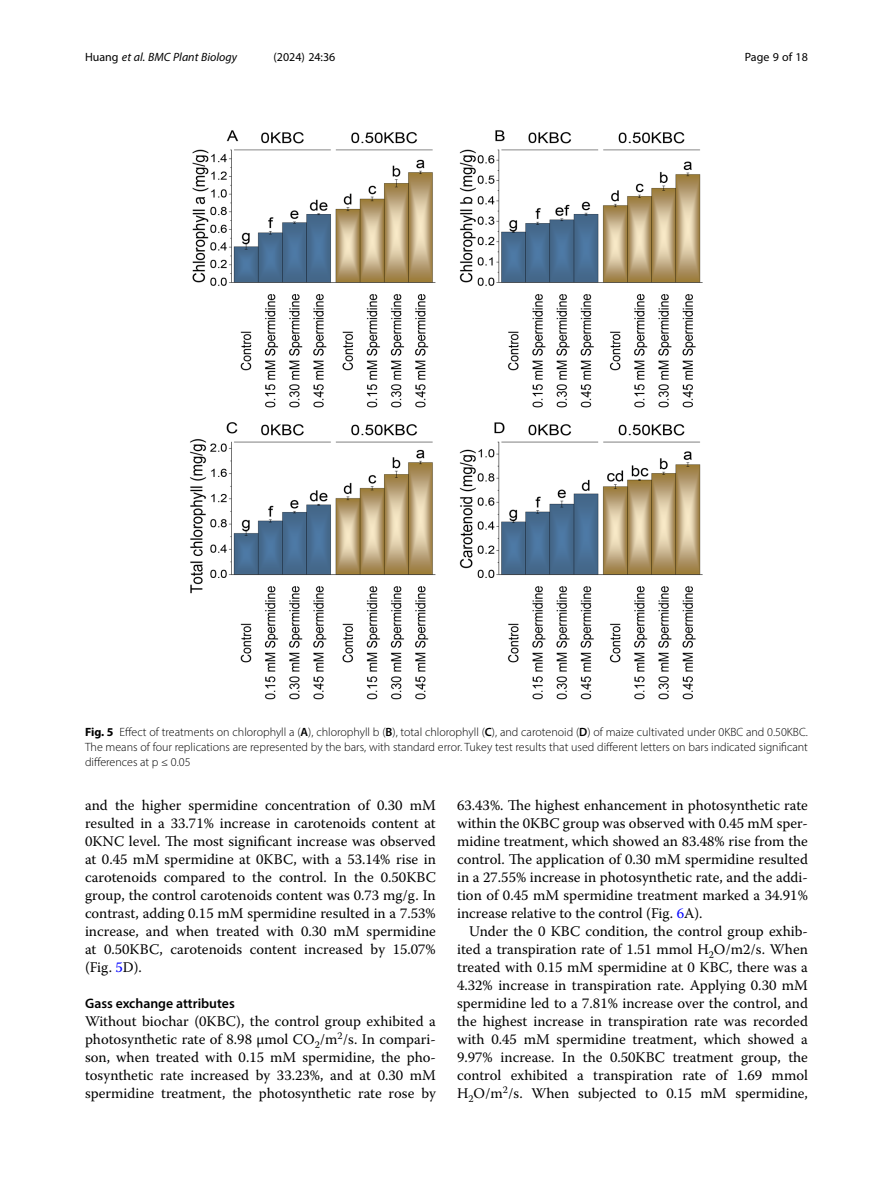
<style>
.page{position:relative;width:893px;height:1191px;background:#fff}
.page>*{position:absolute;margin:0;border:0;box-sizing:border-box;transform-origin:0 0}
.Body_Text_Indent{font:14.7px/18px "Warnock Pro";color:#000;text-align:justify}
.Body_Text{font:14.7px/18px "Warnock Pro";color:#000;text-align:justify}
.Head_2{font:600 13.8px "Myriad Pro";color:#000}
.Figure_Caption{font:300 12px/15px "Myriad Pro";color:#000;text-align:justify}
.t1{font:italic 12px "Myriad Pro";color:#000}
.t2{font:12px "Myriad Pro";color:#000}
.s1{font-style:normal}
.s2{font-weight:700}
.s3{font-weight:600}
.s4{color:#00f}
</style>
<div class="page">
<img style="left:190px;top:130px;width:513px;height:570px">
<p class="t1" style="left:85px;top:50px;width:154px"><span class="s1">Huang</span> et al. BMC Plant Biology</p>
<p class="t2" style="left:274px;top:50px;width:63px">(2024) 24:36</p>
<p class="t2" style="left:745px;top:50px;width:65px">Page 9 of 18</p>
<p class="Figure_Caption" style="left:85px;top:724px;width:724px"><span class="s2">Fig. 5</span> Effect of treatments on chlorophyll a (<span class="s3">A</span>), chlorophyll b (<span class="s3">B</span>), total chlorophyll (<span class="s3">C</span>), and carotenoid (<span class="s3">D</span>) of maize cultivated under 0KBC and 0.50KBC.<br>The means of four replications are represented by the bars, with standard error. Tukey test results that used different letters on bars indicated significant differences at p ≤ 0.05</p>
<p class="Body_Text_Indent" style="left:85px;top:796px;width:352px">and the higher spermidine concentration of 0.30 mM resulted in a 33.71% increase in carotenoids content at 0KNC level. The most significant increase was observed at 0.45 mM spermidine at 0KBC, with a 53.14% rise in carotenoids compared to the control. In the 0.50KBC group, the control carotenoids content was 0.73 mg/g. In contrast, adding 0.15 mM spermidine resulted in a 7.53% increase, and when treated with 0.30 mM spermidine at 0.50KBC, carotenoids content increased by 15.07% (Fig. <span class="s4">5</span>D).</p>
<p class="Head_2" style="left:85px;top:995px;width:151px">Gass exchange attributes</p>
<p class="Body_Text" style="left:85px;top:1012px;width:352px">Without biochar (0KBC), the control group exhibited a photosynthetic rate of 8.98 µmol CO<sub>2</sub>/m<sup>2</sup>/s. In compari&shy;son, when treated with 0.15 mM spermidine, the pho&shy;tosynthetic rate increased by 33.23%, and at 0.30 mM spermidine treatment, the photosynthetic rate rose by</p>
<p class="Body_Text" style="left:457px;top:796px;width:352px">63.43%. The highest enhancement in photosynthetic rate within the 0KBC group was observed with 0.45 mM sper&shy;midine treatment, which showed an 83.48% rise from the control. The application of 0.30 mM spermidine resulted in a 27.55% increase in photosynthetic rate, and the addi&shy;tion of 0.45 mM spermidine treatment marked a 34.91% increase relative to the control (Fig. <span class="s4">6</span>A).</p>
<p class="Body_Text_Indent" style="left:457px;top:922px;width:352px;text-indent:12px">Under the 0 KBC condition, the control group exhib&shy;ited a transpiration rate of 1.51 mmol H<sub>2</sub>O/m2/s. When treated with 0.15 mM spermidine at 0 KBC, there was a 4.32% increase in transpiration rate. Applying 0.30 mM spermidine led to a 7.81% increase over the control, and the highest increase in transpiration rate was recorded with 0.45 mM spermidine treatment, which showed a 9.97% increase. In the 0.50KBC treatment group, the control exhibited a transpiration rate of 1.69 mmol H<sub>2</sub>O/m<sup>2</sup>/s. When subjected to 0.15 mM spermidine,</p>
</div>
